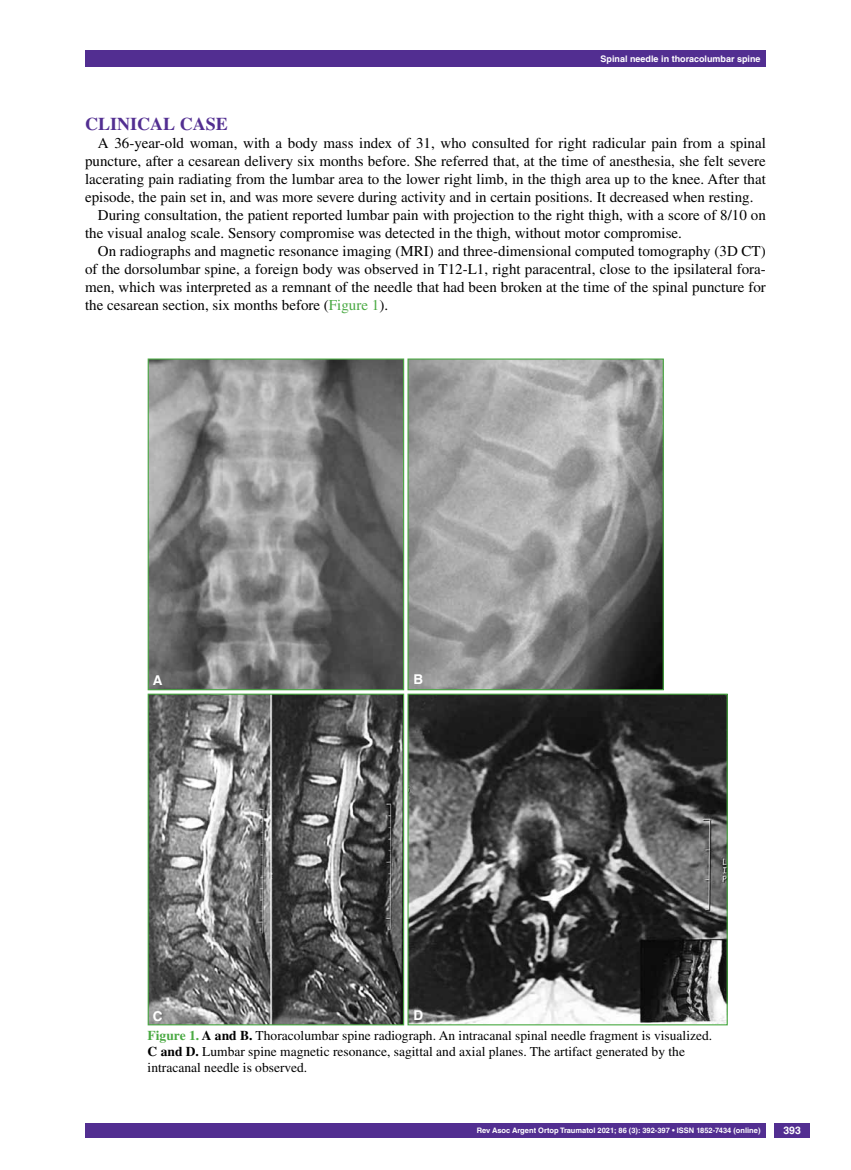
<style>
.page{position:relative;width:851px;height:1170px;background:#fff}
.page>*{position:absolute;margin:0;border:0;box-sizing:border-box;transform-origin:0 0}
.t1{font:700 18px "Times LT Std";color:#522e91}
.t2{font:15px "Times LT Std";color:#000}
.t3{font:13.5px/16.2px "Times LT Std";color:#000}
.t4{font:700 13.5px "Helvetica LT Std";color:#fff}
.t5{font:700 10.5px "Helvetica LT Std";color:#fff}
.t6{font:700 9px "Helvetica LT Std";color:#fff}
.t7{font:700 7.5px "Helvetica LT Std";color:#fff}
.s1{color:#49a942}
.s2{font-weight:700;color:#49a942}
.s3{font-weight:700}
</style>
<div class="page">
<div style="left:85px;top:50px;width:680px;height:17px;background:#522e91"></div>
<div style="left:85px;top:1123px;width:680px;height:14px;background:#522e91"></div>
<div style="left:774px;top:1123px;width:35px;height:14px;background:#522e91"></div>
<img style="left:150px;top:360px;width:252px;height:328px">
<div style="left:148px;top:358px;width:256px;height:332px;border:1px solid #49a942"></div>
<img style="left:409px;top:360px;width:252px;height:328px">
<div style="left:407px;top:358px;width:256px;height:332px;border:1px solid #49a942"></div>
<img style="left:150px;top:695px;width:252px;height:328px">
<div style="left:148px;top:693px;width:256px;height:332px;border:1px solid #49a942"></div>
<img style="left:409px;top:695px;width:316px;height:328px">
<div style="left:407px;top:693px;width:320px;height:332px;border:1px solid #49a942"></div>
<p class="t6" style="left:600px;top:53px;width:161px">Spinal needle in thoracolumbar spine</p>
<p class="t1" style="left:85px;top:113px;width:144px">Clinical Case</p>
<p class="t2" style="left:98px;top:134px;width:669px">A 36-year-old woman, with a body mass index of 31, who consulted for right radicular pain from a spinal</p>
<p class="t2" style="left:85px;top:152px;width:682px">puncture, after a cesarean delivery six months before. She referred that, at the time of anesthesia, she felt severe</p>
<p class="t2" style="left:85px;top:170px;width:682px">lacerating pain radiating from the lumbar area to the lower right limb, in the thigh area up to the knee. After that</p>
<p class="t2" style="left:85px;top:188px;width:669px">episode, the pain set in, and was more severe during activity and in certain positions. It decreased when resting.</p>
<p class="t2" style="left:98px;top:206px;width:669px">During consultation, the patient reported lumbar pain with projection to the right thigh, with a score of 8/10 on</p>
<p class="t2" style="left:85px;top:224px;width:598px">the visual analog scale. Sensory compromise was detected in the thigh, without motor compromise.</p>
<p class="t2" style="left:98px;top:242px;width:669px">On radiographs and magnetic resonance imaging (MRI) and three-dimensional computed tomography (3D CT)</p>
<p class="t2" style="left:85px;top:260px;width:682px">of the dorsolumbar spine, a foreign body was observed in T12-L1, right paracentral, close to the ipsilateral fora-</p>
<p class="t2" style="left:85px;top:278px;width:682px">men, which was interpreted as a remnant of the needle that had been broken at the time of the spinal puncture for</p>
<p class="t2" style="left:85px;top:296px;width:304px">the cesarean section, six months before (<span class="s1">Figure 1</span>).</p>
<p class="t4" style="left:153px;top:671px;width:11px">A</p>
<p class="t4" style="left:153px;top:1007px;width:10px">C</p>
<p class="t4" style="left:413px;top:670px;width:10px">B</p>
<p class="t4" style="left:413px;top:1006px;width:11px">D</p>
<p class="t3" style="left:148px;top:1027px;width:566px"><span class="s2">Figure 1.</span> <span class="s3">A and B.</span> Thoracolumbar spine radiograph. An intracanal spinal needle fragment is visualized.<br><span class="s3">C and D.</span> Lumbar spine magnetic resonance, sagittal and axial planes. The artifact generated by the intracanal needle is observed.</p>
<p class="t7" style="left:477px;top:1125px;width:285px">Rev Asoc Argent Ortop Traumatol 2021; 86 (3): 392-397 • ISSN 1852-7434 (online)</p>
<p class="t5" style="left:783px;top:1124px;width:19px">393</p>
</div>
